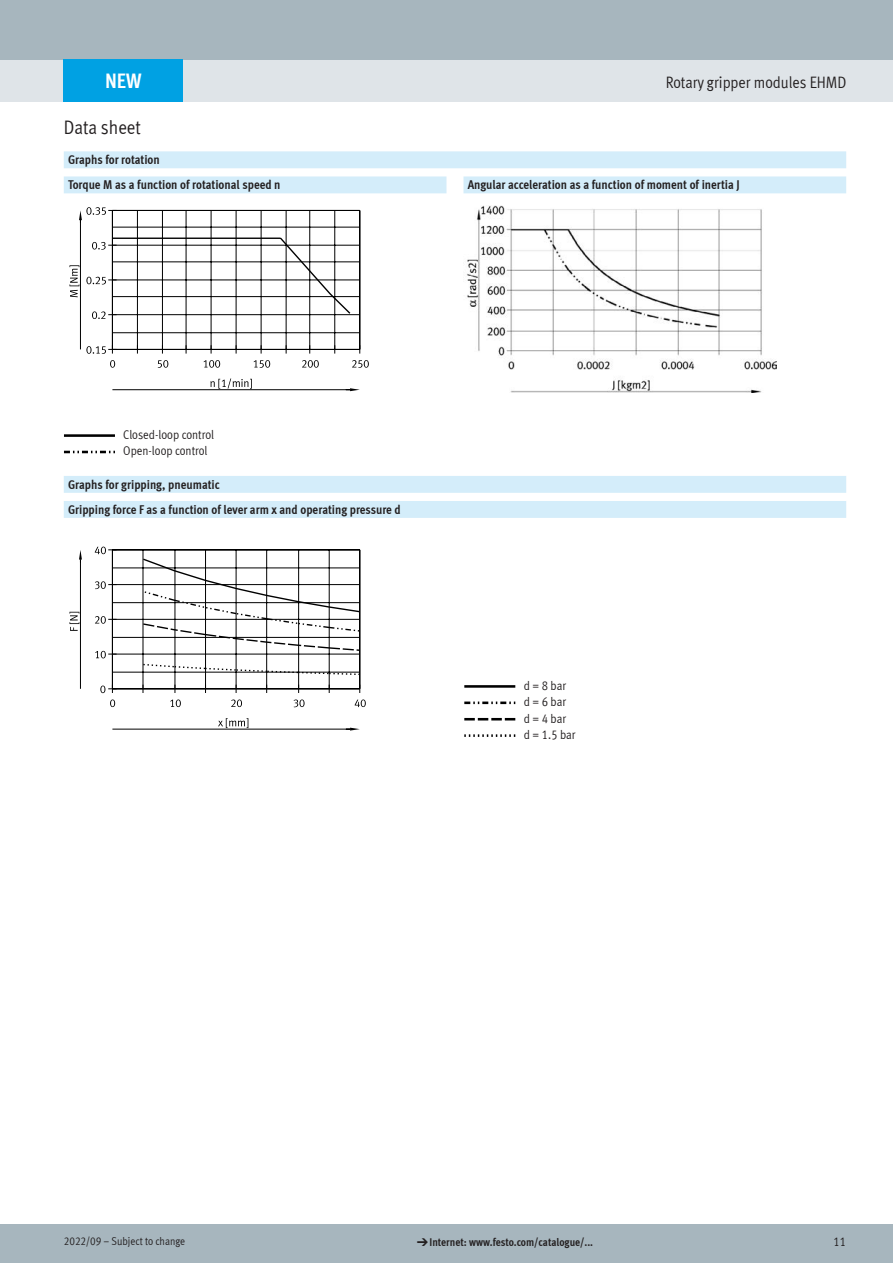
<style>
.page{position:relative;width:893px;height:1263px;background:#fff}
.page>*{position:absolute;margin:0;border:0;box-sizing:border-box;transform-origin:0 0}
.t1{font:700 21px "Meta Cond LF";color:#fff}
.t2{font:19.5px "Meta Cond LF";color:#231f20}
.t3{font:16.5px "Meta Cond LF";color:#231f20}
.t4{font:700 12.75px/25px "Meta Cond LF";color:#231f20}
.t5{font:12.75px/16.4px "Meta Cond LF";color:#231f20}
.t6{font:700 11.25px "Meta Cond LF";color:#231f20}
.t7{font:11.25px "Meta Cond LF";color:#231f20}
.s1{font-family:"Meto Pict 182";font-weight:400}
</style>
<div class="page">
<div style="left:0;top:1225px;width:893px;height:38px;background:#a7b6be"></div>
<div style="left:0;top:60px;width:893px;height:42px;background:#dfe4e8"></div>
<div style="left:0;top:0;width:893px;height:60px;background:#a7b6be"></div>
<svg style="left:64px;top:151px;width:782px;height:42px"></svg>
<svg style="left:210px;top:378px;width:42px;height:11px"></svg>
<hr style="left:112px;top:389px;width:238px;height:1px;background:#000">
<svg style="left:346px;top:388px;width:14px;height:3px"></svg>
<svg style="left:70px;top:265px;width:9px;height:32px"></svg>
<hr style="left:80px;top:220px;width:1px;height:129px;background:#000">
<hr style="left:112px;top:210px;width:1px;height:139px;background:#000">
<hr style="left:162px;top:210px;width:1px;height:139px;background:#000">
<hr style="left:211px;top:210px;width:1px;height:139px;background:#000">
<hr style="left:261px;top:210px;width:1px;height:139px;background:#000">
<hr style="left:309px;top:210px;width:1px;height:139px;background:#000">
<hr style="left:359px;top:210px;width:1px;height:139px;background:#000">
<hr style="left:137px;top:210px;width:1px;height:139px;background:#000">
<hr style="left:186px;top:210px;width:1px;height:139px;background:#000">
<hr style="left:236px;top:210px;width:1px;height:139px;background:#000">
<hr style="left:286px;top:210px;width:1px;height:139px;background:#000">
<hr style="left:334px;top:210px;width:1px;height:139px;background:#000">
<hr style="left:112px;top:349px;width:248px;height:1px;background:#000">
<hr style="left:112px;top:314px;width:248px;height:1px;background:#000">
<hr style="left:112px;top:280px;width:248px;height:1px;background:#000">
<hr style="left:112px;top:245px;width:248px;height:1px;background:#000">
<hr style="left:112px;top:210px;width:248px;height:1px;background:#000">
<hr style="left:112px;top:332px;width:248px;height:1px;background:#000">
<hr style="left:112px;top:296px;width:248px;height:1px;background:#000">
<hr style="left:112px;top:262px;width:248px;height:1px;background:#000">
<hr style="left:112px;top:227px;width:248px;height:1px;background:#000">
<svg style="left:110px;top:360px;width:5px;height:8px"></svg>
<svg style="left:158px;top:360px;width:10px;height:8px"></svg>
<svg style="left:204px;top:360px;width:16px;height:8px"></svg>
<svg style="left:254px;top:360px;width:16px;height:8px"></svg>
<svg style="left:302px;top:360px;width:17px;height:8px"></svg>
<svg style="left:352px;top:360px;width:17px;height:8px"></svg>
<svg style="left:86px;top:345px;width:31px;height:9px"></svg>
<svg style="left:79px;top:207px;width:38px;height:16px"></svg>
<svg style="left:86px;top:236px;width:266px;height:83px"></svg>
<img style="left:466px;top:205px;width:310px;height:187px">
<hr style="left:64px;top:434px;width:51px;height:3px;background:#000">
<svg style="left:64px;top:451px;width:51px;height:2px"></svg>
<svg style="left:64px;top:476px;width:782px;height:42px"></svg>
<svg style="left:218px;top:718px;width:30px;height:10px"></svg>
<hr style="left:112px;top:729px;width:238px;height:1px;background:#000">
<svg style="left:346px;top:728px;width:14px;height:2px"></svg>
<svg style="left:70px;top:612px;width:9px;height:19px"></svg>
<hr style="left:80px;top:560px;width:1px;height:129px;background:#000">
<svg style="left:79px;top:550px;width:3px;height:12px"></svg>
<hr style="left:112px;top:550px;width:1px;height:139px;background:#000">
<hr style="left:175px;top:550px;width:1px;height:139px;background:#000">
<hr style="left:236px;top:550px;width:1px;height:139px;background:#000">
<hr style="left:298px;top:550px;width:1px;height:139px;background:#000">
<hr style="left:359px;top:550px;width:1px;height:139px;background:#000">
<hr style="left:143px;top:550px;width:1px;height:139px;background:#000">
<hr style="left:205px;top:550px;width:1px;height:139px;background:#000">
<hr style="left:266px;top:550px;width:1px;height:139px;background:#000">
<hr style="left:329px;top:550px;width:1px;height:139px;background:#000">
<hr style="left:112px;top:688px;width:248px;height:1px;background:#000">
<hr style="left:112px;top:654px;width:248px;height:1px;background:#000">
<hr style="left:112px;top:619px;width:248px;height:1px;background:#000">
<hr style="left:112px;top:584px;width:248px;height:1px;background:#000">
<hr style="left:112px;top:550px;width:248px;height:1px;background:#000">
<hr style="left:112px;top:672px;width:248px;height:1px;background:#000">
<hr style="left:112px;top:637px;width:248px;height:1px;background:#000">
<hr style="left:112px;top:602px;width:248px;height:1px;background:#000">
<hr style="left:112px;top:568px;width:248px;height:1px;background:#000">
<svg style="left:110px;top:699px;width:5px;height:8px"></svg>
<svg style="left:170px;top:699px;width:11px;height:8px"></svg>
<svg style="left:231px;top:699px;width:11px;height:8px"></svg>
<svg style="left:294px;top:699px;width:11px;height:8px"></svg>
<svg style="left:355px;top:699px;width:11px;height:8px"></svg>
<svg style="left:100px;top:685px;width:17px;height:8px"></svg>
<svg style="left:95px;top:651px;width:22px;height:7px"></svg>
<svg style="left:95px;top:616px;width:22px;height:8px"></svg>
<svg style="left:95px;top:581px;width:22px;height:8px"></svg>
<svg style="left:95px;top:547px;width:22px;height:7px"></svg>
<svg style="left:142px;top:557px;width:219px;height:95px"></svg>
<svg style="left:142px;top:663px;width:219px;height:13px"></svg>
<hr style="left:464px;top:685px;width:51px;height:3px;background:#000">
<svg style="left:464px;top:701px;width:51px;height:3px"></svg>
<svg style="left:464px;top:718px;width:51px;height:2px"></svg>
<svg style="left:464px;top:734px;width:51px;height:3px"></svg>
<div style="left:64px;top:60px;width:119px;height:42px;background:#00a1e3"></div>
<h1 class="t1" style="left:105px;top:67px;width:38px">NEW</h1>
<h2 class="t2" style="left:64px;top:116px;width:79px">Data sheet</h2>
<p class="t4" style="left:68px;top:147px;width:214px">Graphs for rotation<br>Torque M as a function of rotational speed n</p>
<p class="t3" style="left:666px;top:72px;width:182px">Rotary gripper modules EHMD</p>
<p class="t4" style="left:468px;top:172px;width:273px">Angular acceleration as a function of moment of inertia J</p>
<p class="t5" style="left:123px;top:426px;width:92px">Closed-loop control<br>Open-loop control</p>
<p class="t4" style="left:68px;top:471px;width:334px">Graphs for gripping, pneumatic<br>Gripping force F as a function of lever arm x and operating pressure d</p>
<p class="t5" style="left:524px;top:677px;width:54px">d = 8 bar<br>d = 6 bar<br>d = 4 bar<br>d = 1.5 bar</p>
<p class="t7" style="left:64px;top:1234px;width:123px">2022/09 – Subject to change</p>
<p class="t6" style="left:417px;top:1235px;width:178px"><span class="s1">d</span>Internet: www.festo.com/catalogue/...</p>
<p class="t5" style="left:833px;top:1233px;width:14px">11</p>
</div>
